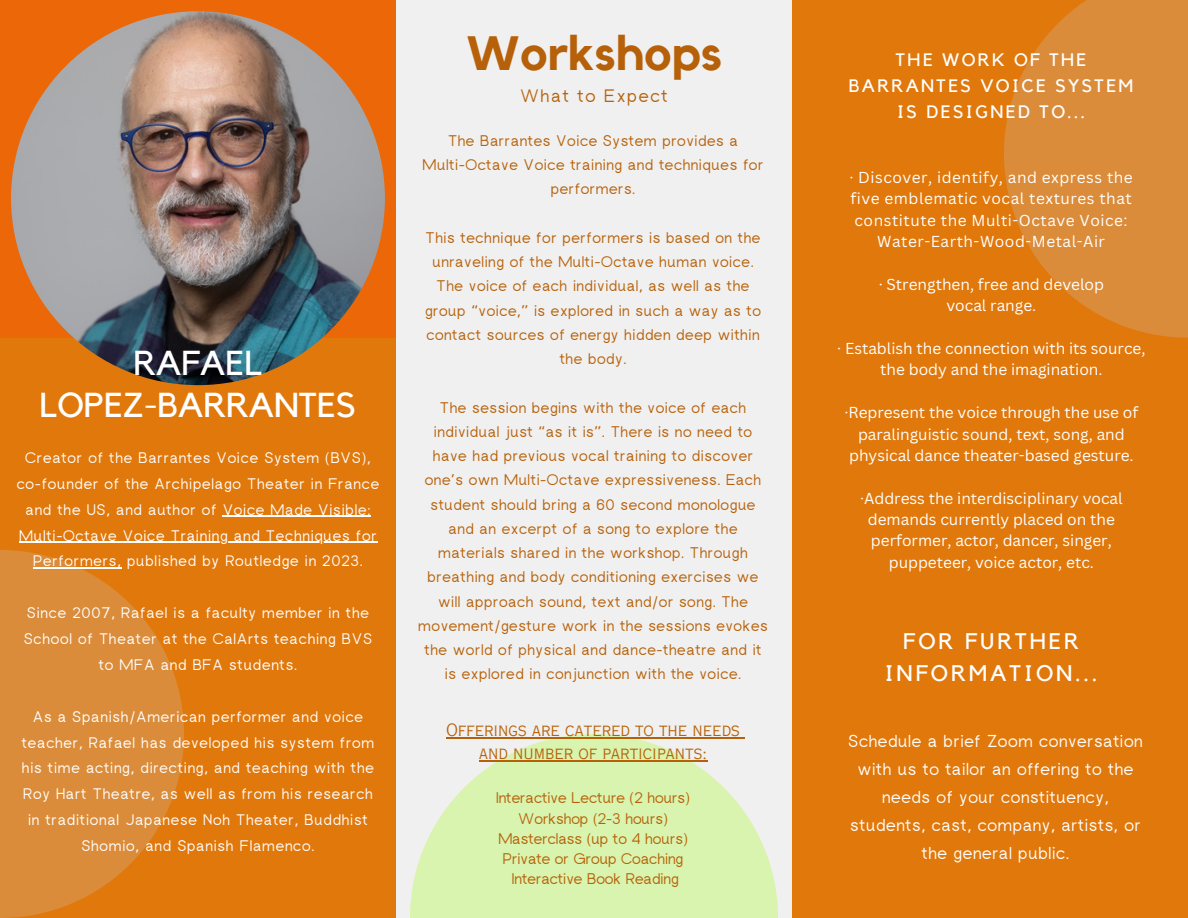
<style>
.page{position:relative;width:1188px;height:918px;background:#e1780b}
.page>*{position:absolute;margin:0;border:0;box-sizing:border-box;transform-origin:0 0}
.t1{font:700 48px "Kollektif";letter-spacing:.01em;color:#b66109}
.t2{font:34.5px "Kollektif";color:#fff}
.t3{font:22.5px/32.7px "Kollektif";letter-spacing:.13em;color:#fff;text-align:center}
.t4{font:18px "Kollektif";letter-spacing:.13em;color:#fff}
.t5{font:18px "rugratssans";letter-spacing:.09em;color:#b66109}
.t6{font:17.25px/28.2px "rugratssans";letter-spacing:.035em;color:#fff;text-align:center}
.t7{font:16.95px "Copperplate Gothic LT Pro 29 AB";color:#b66109}
.t8{font:15.45px/24.3px "rugratssans";letter-spacing:.035em;color:#b66109;text-align:center}
.t9{font:15.45px/21.3px "Canva Sans";color:#fff;text-align:center}
.t10{font:15.45px "rugratssans";letter-spacing:-.005em;color:#b66109}
.t11{font:15.45px "Canva Sans";letter-spacing:.035em;color:#fff}
.t12{font:15.3px/25.8px "rugratssans";letter-spacing:.05em;color:#fff;text-align:center}
</style>
<div class="page">
<div style="left:396px;top:0;width:396px;height:917px;background:#f1f0f0"></div>
<div style="left:0;top:0;width:396px;height:338px;background:#eb6708"></div>
<img style="left:11px;top:11px;width:374px;height:374px;border-radius:50%">
<svg style="left:410px;top:734px;width:368px;height:184px;fill:#d9f4ae"></svg>
<svg style="left:1004px;top:0;width:184px;height:338px;fill:#db8c3a"></svg>
<svg style="left:0;top:550px;width:184px;height:368px;fill:#db8c3a"></svg>
<hr style="left:223px;top:516px;width:148px;height:1px;background:#fff">
<hr style="left:19px;top:542px;width:359px;height:1px;background:#fff">
<hr style="left:33px;top:568px;width:84px;height:1px;background:#fff">
<hr style="left:447px;top:737px;width:293px;height:1px;background:#b66109">
<hr style="left:479px;top:761px;width:228px;height:1px;background:#b66109">
<p class="t2" style="left:134px;top:347px;width:130px">RAFAEL</p>
<p class="t2" style="left:40px;top:389px;width:318px">LOPEZ-BARRANTES</p>
<p class="t12" style="left:17px;top:446px;width:364px">Creator of the Barrantes Voice System (BVS), co-founder of the Archipelago Theater in France and the US, and author of Voice Made Visible:<br>Multi-Octave Voice Training and Techniques for Performers, published by Routledge in 2023.</p>
<p class="t12" style="left:24px;top:601px;width:350px">Since 2007, Rafael is a faculty member in the<br>School of Theater at the CalArts teaching BVS to MFA and BFA students.</p>
<p class="t12" style="left:22px;top:705px;width:354px">As a Spanish/American performer and voice teacher, Rafael has developed his system from his time acting, directing, and teaching with the Roy Hart Theatre, as well as from his research in traditional Japanese Noh Theater, Buddhist Shomio, and Spanish Flamenco.</p>
<p class="t1" style="left:467px;top:32px;width:257px">Workshops</p>
<p class="t5" style="left:520px;top:89px;width:149px">What to Expect</p>
<p class="t8" style="left:448px;top:130px;width:292px">The Barrantes Voice System provides a</p>
<p class="t8" style="left:423px;top:154px;width:342px">Multi-Octave Voice training and techniques for performers.</p>
<p class="t8" style="left:425px;top:227px;width:338px">This technique for performers is based on the unraveling of the Multi-Octave human voice.<br>The voice of each individual, as well as the group “voice,” is explored in such a way as to contact sources of energy hidden deep within the body.</p>
<p class="t8" style="left:418px;top:397px;width:351px">The session begins with the voice of each individual just “as it is”. There is no need to have had previous vocal training to discover one’s own Multi-Octave expressiveness. Each student should bring a 60 second monologue and an excerpt of a song to explore the materials shared in the workshop. Through breathing and body conditioning exercises we will approach sound, text and/or song. The movement/gesture work in the sessions evokes the world of physical and dance-theatre and it is explored in conjunction with the voice.</p>
<p class="t7" style="left:447px;top:724px;width:295px">OFFERINGS ARE CATERED TO THE NEEDS</p>
<p class="t7" style="left:479px;top:747px;width:230px">AND NUMBER OF PARTICIPANTS:</p>
<p class="t10" style="left:496px;top:793px;width:195px">Interactive Lecture (2 hours)</p>
<p class="t10" style="left:518px;top:813px;width:151px">Workshop (2-3 hours)</p>
<p class="t10" style="left:498px;top:833px;width:191px">Masterclass (up to 4 hours)</p>
<p class="t10" style="left:503px;top:853px;width:182px">Private or Group Coaching</p>
<p class="t10" style="left:512px;top:874px;width:168px">Interactive Book Reading</p>
<p class="t4" style="left:896px;top:52px;width:192px">THE WORK OF THE</p>
<p class="t4" style="left:849px;top:78px;width:286px">BARRANTES VOICE SYSTEM</p>
<p class="t4" style="left:897px;top:104px;width:189px">IS DESIGNED TO...</p>
<p class="t9" style="left:849px;top:166px;width:285px;text-align:justify">· Discover, identify, and express the five emblematic vocal textures that constitute the Multi-Octave Voice:</p>
<p class="t11" style="left:877px;top:231px;width:229px">Water-Earth-Wood-Metal-Air</p>
<p class="t9" style="left:879px;top:273px;width:227px">· Strengthen, free and develop</p>
<p class="t9" style="left:946px;top:295px;width:91px">vocal range.</p>
<p class="t9" style="left:837px;top:337px;width:310px">· Establish the connection with its source, the body and the imagination.</p>
<p class="t9" style="left:845px;top:402px;width:295px">·Represent the voice through the use of paralinguistic sound, text, song, and physical dance theater-based gesture.</p>
<p class="t9" style="left:860px;top:487px;width:264px">·Address the interdisciplinary vocal demands currently placed on the performer, actor, dancer, singer, puppeteer, voice actor, etc.</p>
<p class="t3" style="left:885px;top:625px;width:214px">FOR FURTHER<br>INFORMATION...</p>
<p class="t6" style="left:848px;top:729px;width:296px">Schedule a brief Zoom conversation with us to tailor an offering to the needs of your constituency, students, cast, company, artists, or the general public.</p>
</div>
